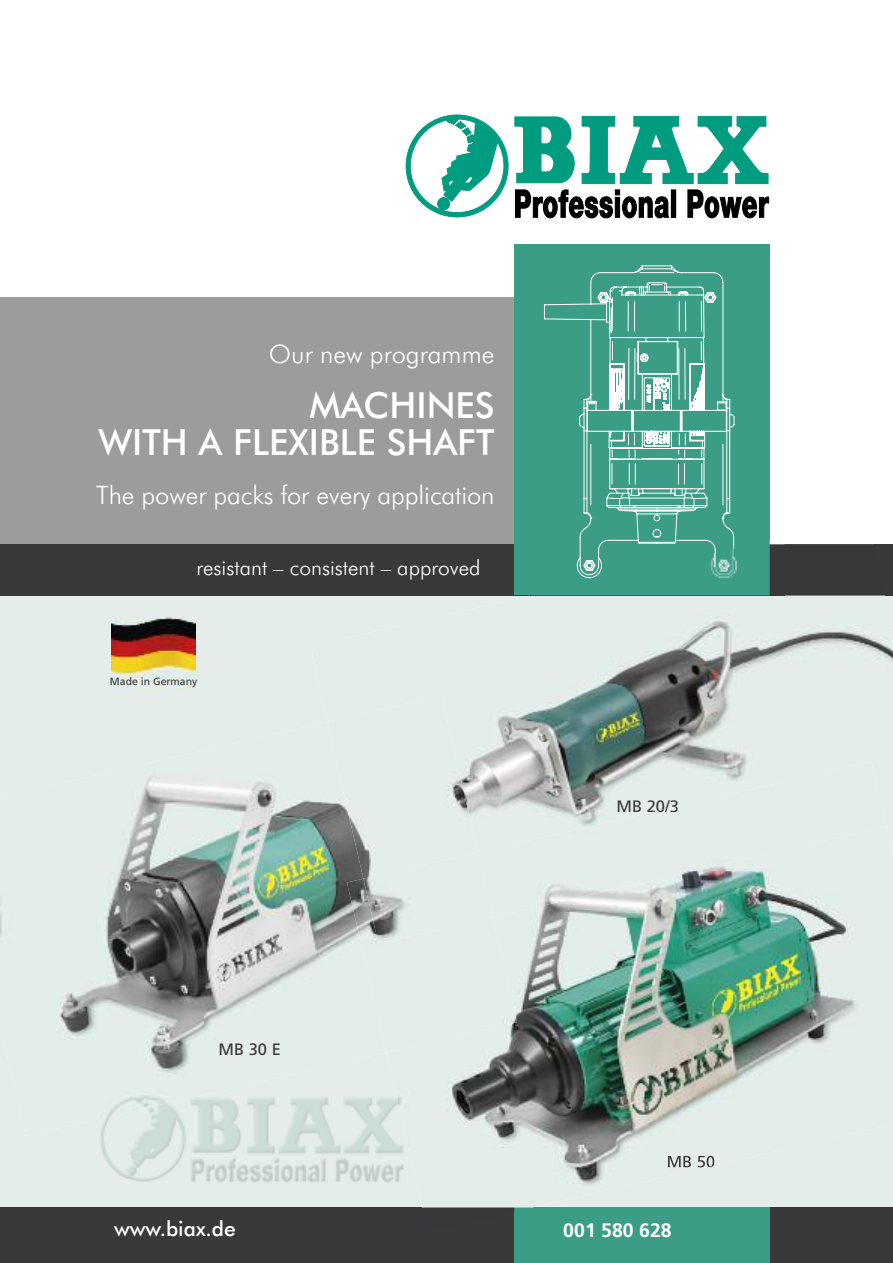
<style>
.page{position:relative;width:893px;height:1263px;background:#fff}
.page>*{position:absolute;margin:0;border:0;box-sizing:border-box;transform-origin:0 0}
.t1{font:500 36px/37.5px "Futura BT";color:#fff;text-align:right}
.t2{font:300 25.5px "Futura BT";letter-spacing:-.005em;color:#fff}
.t3{font:300 21px "Futura BT";color:#fff}
.t4{font:500 21px "Futura BT";color:#fff}
.t5{font:700 19.5px "Frutiger";color:#fff}
.t6{font:16.5px "Frutiger";color:#39383a}
.t7{font:10.5px "Frutiger";color:#39383a}
</style>
<div class="page">
<img style="left:0;top:595px;width:386px;height:613px">
<div style="left:0;top:298px;width:514px;height:276px;background:#9c9c9c"></div>
<svg style="left:406px;top:115px;width:102px;height:102px"></svg>
<svg style="left:582px;top:116px;width:186px;height:68px"></svg>
<svg style="left:515px;top:117px;width:59px;height:66px"></svg>
<svg style="left:515px;top:190px;width:161px;height:28px"></svg>
<svg style="left:688px;top:190px;width:81px;height:28px"></svg>
<div style="left:0;top:1208px;width:893px;height:55px;background:#39383a"></div>
<div style="left:514px;top:1208px;width:255px;height:55px;background:#3b9d86"></div>
<div style="left:0;top:544px;width:893px;height:51px;background:#39383a"></div>
<div style="left:514px;top:244px;width:256px;height:351px;background:#3b9d86"></div>
<svg style="left:544px;top:265px;width:191px;height:275px"></svg>
<svg style="left:584px;top:272px;width:146px;height:268px"></svg>
<img style="left:310px;top:595px;width:583px;height:231px">
<img style="left:770px;top:544px;width:103px;height:1px">
<img style="left:531px;top:595px;width:253px;height:1px">
<img style="left:576px;top:540px;width:194px;height:55px">
<img style="left:0;top:722px;width:386px;height:414px">
<img style="left:327px;top:695px;width:151px;height:184px">
<img style="left:111px;top:607px;width:84px;height:82px">
<img style="left:386px;top:826px;width:507px;height:382px">
<img style="left:478px;top:761px;width:408px;height:156px">
<div style="left:347px;top:879px;width:170px;height:173px;background:#e4edea"></div>
<img style="left:363px;top:852px;width:130px;height:92px">
<img style="left:651px;top:806px;width:27px;height:6px">
<img style="left:668px;top:1156px;width:46px;height:11px">
<p class="t2" style="left:269px;top:339px;width:227px">Our new programme</p>
<h1 class="t1" style="left:98px;top:386px;width:398px">MACHINES<br>WITH A FLEXIBLE SHAFT</h1>
<p class="t2" style="left:96px;top:480px;width:400px">The power packs for every application</p>
<p class="t3" style="left:197px;top:556px;width:285px">resistant – consistent – approved</p>
<p class="t7" style="left:110px;top:677px;width:89px">Made in Germany</p>
<p class="t6" style="left:616px;top:800px;width:64px">MB 20/3</p>
<p class="t6" style="left:218px;top:1043px;width:64px">MB 30 E</p>
<p class="t4" style="left:114px;top:1217px;width:123px">www.biax.de</p>
<p class="t5" style="left:563px;top:1222px;width:110px">001 580 628</p>
</div>
